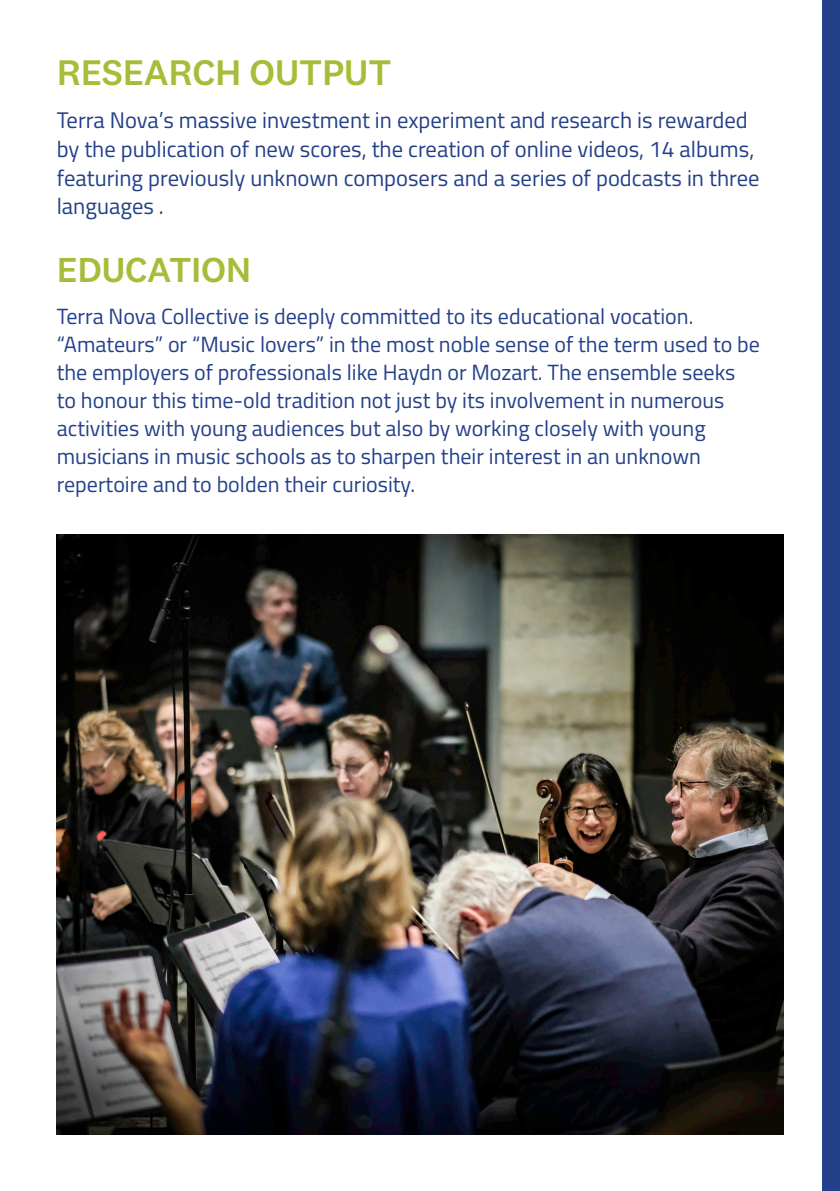
<style>
.page{position:relative;width:840px;height:1191px;background:#fff}
.page>*{position:absolute;margin:0;border:0;box-sizing:border-box;transform-origin:0 0}
.t1{font:500 37px "National 2";letter-spacing:-.01em;color:#a7bd39}
.t2{font:500 36px "National 2";letter-spacing:-.01em;color:#a7bd39}
.t3{font:22.6px/28.8px "Titillium";color:#24408a}
.t4{font:22px/28px "Titillium";color:#24408a}
</style>
<div class="page">
<div style="left:822px;top:0;width:17px;height:1191px;background:#24408a"></div>
<img style="left:57px;top:534px;width:725px;height:600px">
<p class="t1" style="left:57px;top:50px;width:336px">RESEARCH OUTPUT</p>
<p class="t3" style="left:57px;top:105px;width:704px">Terra Nova’s massive investment in experiment and research is rewarded by the publication of new scores, the creation of online videos, 14 albums, featuring previously unknown composers and a series of podcasts in three languages .</p>
<p class="t2" style="left:57px;top:248px;width:196px">EDUCATION</p>
<p class="t4" style="left:57px;top:301px;width:704px">Terra Nova Collective is deeply committed to its educational vocation. “Amateurs” or “Music lovers” in the most noble sense of the term used to be the employers of professionals like Haydn or Mozart. The ensemble seeks to honour this time-old tradition not just by its involvement in numerous activities with young audiences but also by working closely with young musicians in music schools as to sharpen their interest in an unknown repertoire and to bolden their curiosity.</p>
</div>
